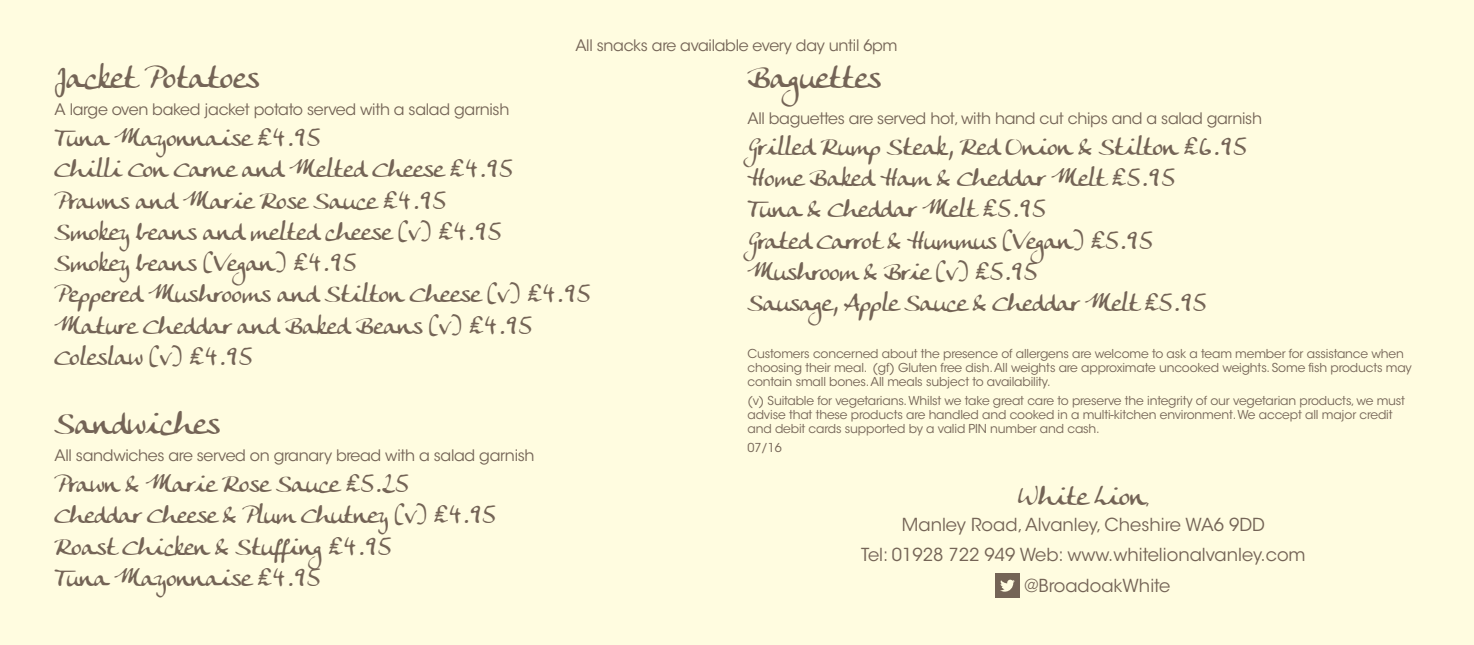
<style>
.page{position:relative;width:1474px;height:645px;background:#fff}
.page>*{position:absolute;margin:0;border:0;box-sizing:border-box;transform-origin:0 0}
.t1{font:31.5px "Anke Calligraphic FG";color:#746456}
.t2{font:26.25px "Anke Calligraphic FG";color:#746456}
.t3{font:24.5px/31.2px "Anke Calligraphic FG";color:#746456}
.t4{font:17.85px "ITC Avant Garde Std";color:#746456}
.t5{font:15.75px "ITC Avant Garde Std";letter-spacing:-.02em;color:#746456}
.t6{font:12.25px/14px "ITC Avant Garde Std";letter-spacing:-.01em;color:#746456}
.s1{font-family:"ITC Avant Garde Std";font-size:17.85px}
</style>
<div class="page">
<div style="left:0;top:0;width:1473px;height:645px;background:#fffce0"></div>
<div style="left:995px;top:573px;width:24px;height:25px;background:#746456"></div>
<svg style="left:1000px;top:580px;width:14px;height:12px"></svg>
<p class="t5" style="left:575px;top:36px;width:324px">All snacks are available every day until 6pm</p>
<p class="t1" style="left:55px;top:58px;width:206px">Jacket Potatoes</p>
<p class="t5" style="left:55px;top:100px;width:456px">A large oven baked jacket potato served with a salad garnish</p>
<p class="t3" style="left:55px;top:122px;width:537px">Tuna Mayonnaise £4.95<br>Chilli Con Carne and Melted Cheese £4.95<br>Prawns and Marie Rose Sauce £4.95<br>Smokey beans and melted cheese (v) £4.95<br>Smokey beans (Vegan) £4.95<br>Peppered Mushrooms and Stilton Cheese (v) £4.95<br>Mature Cheddar and Baked Beans (v) £4.95<br>Coleslaw (v) £4.95</p>
<p class="t1" style="left:55px;top:404px;width:167px">Sandwiches</p>
<p class="t5" style="left:55px;top:446px;width:481px">All sandwiches are served on granary bread with a salad garnish</p>
<p class="t3" style="left:55px;top:468px;width:443px">Prawn &amp; Marie Rose Sauce £5.25<br>Cheddar Cheese &amp; Plum Chutney (v) £4.95<br>Roast Chicken &amp; Stuffing £4.95<br>Tuna Mayonnaise £4.95</p>
<p class="t1" style="left:747px;top:58px;width:135px">Baguettes</p>
<p class="t5" style="left:747px;top:109px;width:516px">All baguettes are served hot, with hand cut chips and a salad garnish</p>
<p class="t3" style="left:747px;top:131px;width:501px">Grilled Rump Steak, Red Onion &amp; Stilton £6.95<br>Home Baked Ham &amp; Cheddar Melt £5.95<br>Tuna &amp; Cheddar Melt £5.95<br>Grated Carrot &amp; Hummus (Vegan) £5.95<br>Mushroom &amp; Brie (v) £5.95<br>Sausage, Apple Sauce &amp; Cheddar Melt £5.95</p>
<p class="t6" style="left:747px;top:347px;width:665px">Customers concerned about the presence of allergens are welcome to ask a team member for assistance when choosing their meal. (gf) Gluten free dish. All weights are approximate uncooked weights. Some fish products may contain small bones. All meals subject to availability.</p>
<p class="t6" style="left:747px;top:394px;width:659px">(v) Suitable for vegetarians. Whilst we take great care to preserve the integrity of our vegetarian products, we must advise that these products are handled and cooked in a multi-kitchen environment. We accept all major credit and debit cards supported by a valid PIN number and cash.</p>
<p class="t6" style="left:747px;top:441px;width:36px">07/16</p>
<p class="t2" style="left:1018px;top:481px;width:134px">White Lion<span class="s1">,</span></p>
<p class="t4" style="left:902px;top:513px;width:364px">Manley Road, Alvanley, Cheshire WA6 9DD</p>
<p class="t4" style="left:861px;top:544px;width:446px">Tel: 01928 722 949 Web: www.whitelionalvanley.com</p>
<p class="t4" style="left:1024px;top:575px;width:147px">@BroadoakWhite</p>
</div>
